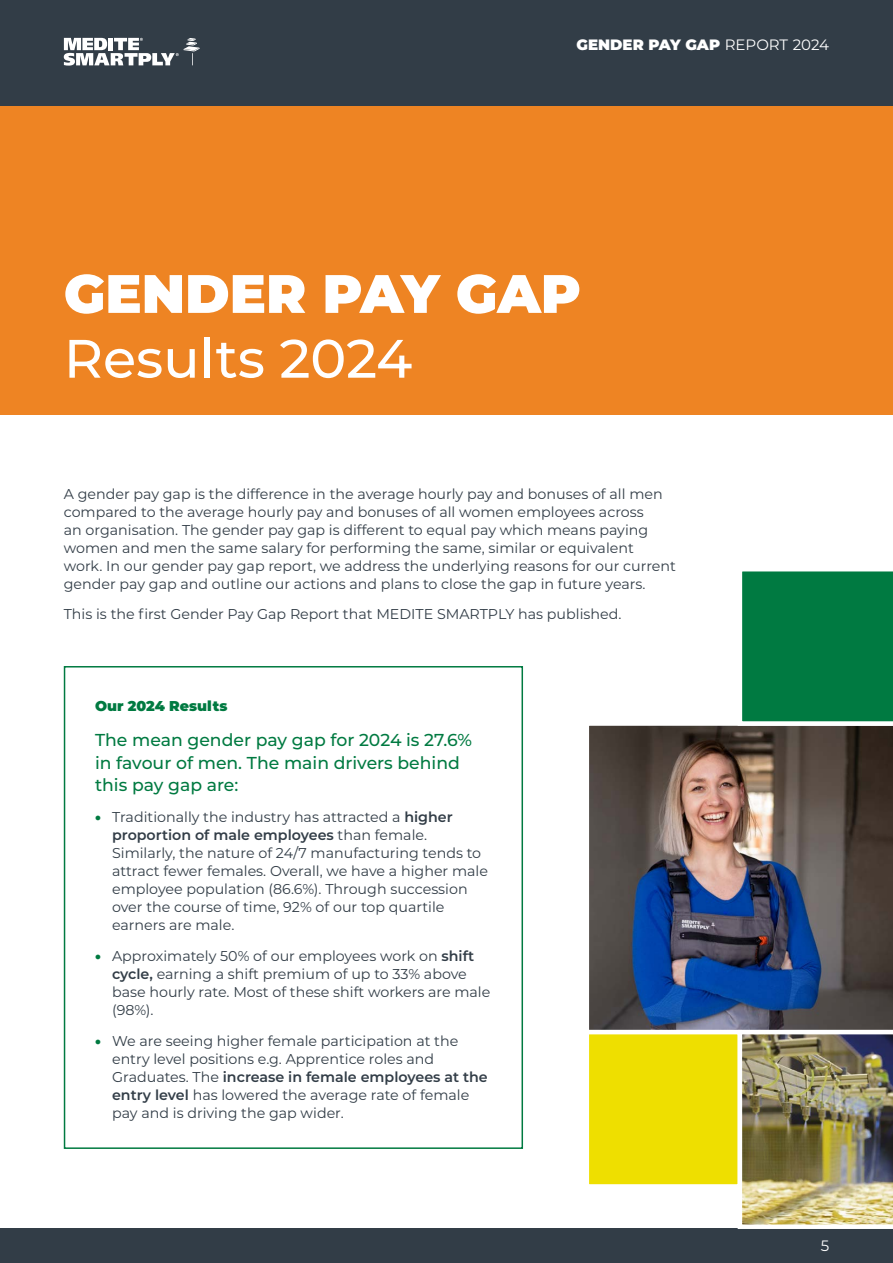
<style>
.page{position:relative;width:893px;height:1263px;background:#fff}
.page>*{position:absolute;margin:0;border:0;box-sizing:border-box;transform-origin:0 0}
.t1{font:900 54px "Montserrat";color:#fff}
.t2{font:500 54px "Montserrat";color:#fff}
.t3{font:500 17.25px/22.5px "Montserrat";color:#007a41}
.t4{font:900 15px "Montserrat";color:#fff}
.t5{font:15px "Montserrat";color:#fff}
.t6{font:14.25px/18px "Montserrat";color:#323d47}
.t7{font:900 14.25px "Montserrat";color:#007a41}
.s1{font-weight:400}
.s2{font-weight:900;color:#007a41}
.s3{font-weight:600}
</style>
<div class="page">
<div style="left:0;top:0;width:893px;height:106px;background:#323d47"></div>
<div style="left:0;top:1229px;width:893px;height:34px;background:#323d47"></div>
<svg style="left:64px;top:38px;width:136px;height:28px"></svg>
<div style="left:0;top:106px;width:893px;height:309px;background:#ee8423"></div>
<div style="left:64px;top:666px;width:459px;height:483px;border:2px solid #007a41"></div>
<img style="left:589px;top:725px;width:304px;height:305px">
<div style="left:585px;top:1030px;width:157px;height:159px;background:#eedf00;border:4px solid #fff"></div>
<div style="left:738px;top:571px;width:155px;height:155px;background:#007a41"></div>
<img style="left:738px;top:1030px;width:155px;height:195px">
<p class="t4" style="left:576px;top:33px;width:254px">GENDER PAY GAP <span class="s1">REPORT 2024</span></p>
<h1 class="t1" style="left:64px;top:253px;width:519px">GENDER PAY GAP</h1>
<h1 class="t2" style="left:64px;top:321px;width:350px">Results 2024</h1>
<p class="t6" style="left:64px;top:484px;width:614px">A gender pay gap is the difference in the average hourly pay and bonuses of all men compared to the average hourly pay and bonuses of all women employees across<br>an organisation. The gender pay gap is different to equal pay which means paying women and men the same salary for performing the same, similar or equivalent work. In our gender pay gap report, we address the underlying reasons for our current gender pay gap and outline our actions and plans to close the gap in future years.</p>
<p class="t6" style="left:64px;top:605px;width:559px">This is the first Gender Pay Gap Report that MEDITE SMARTPLY has published.</p>
<p class="t7" style="left:95px;top:695px;width:134px">Our 2024 Results</p>
<p class="t3" style="left:95px;top:728px;width:379px">The mean gender pay gap for 2024 is 27.6% in favour of men. The main drivers behind this pay gap are:</p>
<p class="t6" style="left:112px;top:807px;width:377px;text-indent:-17px"><span class="s2">•</span> Traditionally the industry has attracted a <span class="s3">higher proportion of male employees</span> than female.<br>Similarly, the nature of 24/7 manufacturing tends to attract fewer females. Overall, we have a higher male employee population (86.6%). Through succession over the course of time, 92% of our top quartile earners are male.</p>
<p class="t6" style="left:112px;top:946px;width:380px;text-indent:-17px"><span class="s2">•</span> Approximately 50% of our employees work on <span class="s3">shift cycle,</span> earning a shift premium of up to 33% above base hourly rate. Most of these shift workers are male (98%).</p>
<p class="t6" style="left:112px;top:1031px;width:377px;text-indent:-17px"><span class="s2">•</span> We are seeing higher female participation at the entry level positions e.g. Apprentice roles and Graduates. The <span class="s3">increase in female employees at the entry level</span> has lowered the average rate of female pay and is driving the gap wider.</p>
<p class="t5" style="left:821px;top:1236px;width:10px">5</p>
</div>
